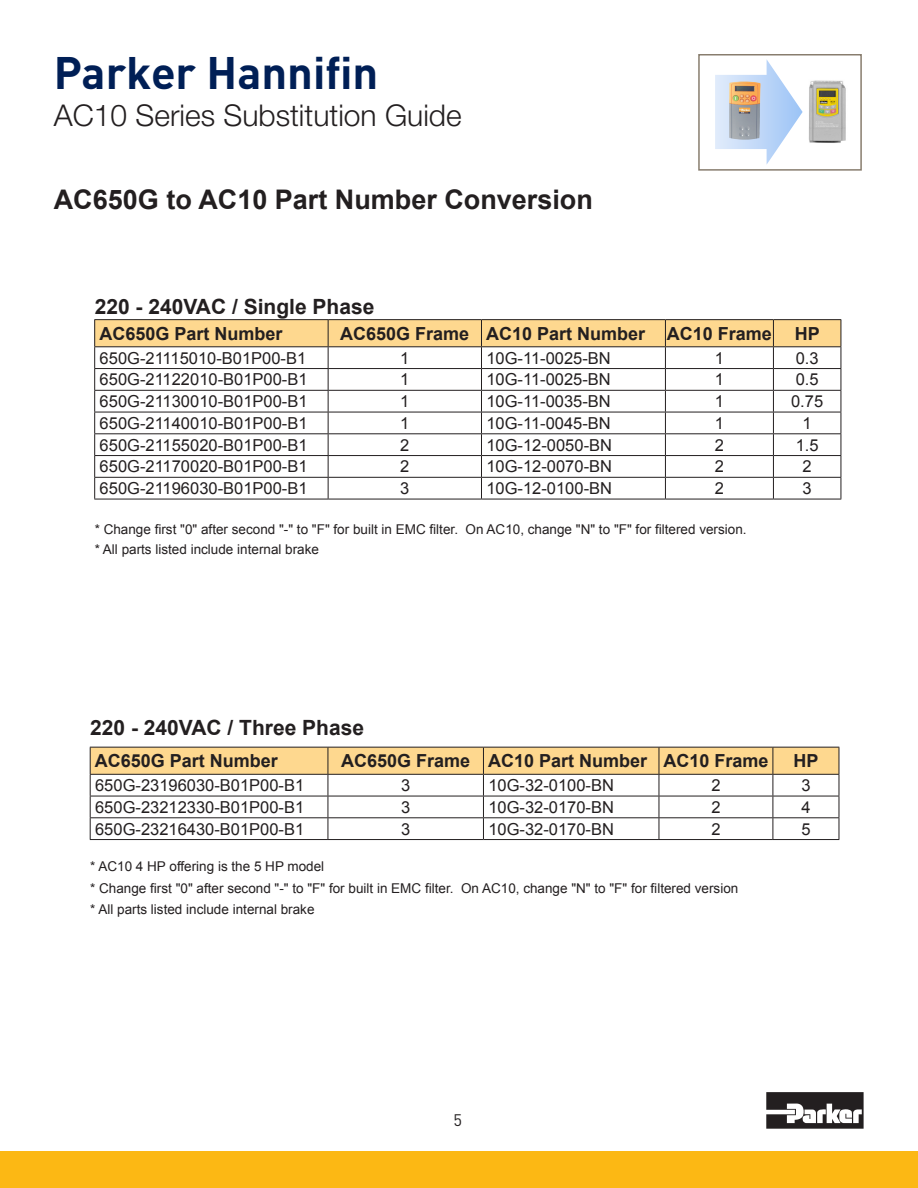
<style>
.page{position:relative;width:918px;height:1188px;background:#fff}
.page>*{position:absolute;margin:0;border:0;box-sizing:border-box;transform-origin:0 0}
.t1{font:700 45px "DINOT";color:#001f56}
.Sub_headings{font:300 30px "Helvetica Neue LT Std";color:#231f20}
.t2{font:700 27px "Arial";color:#231f20}
.t3{font:700 21px "Arial";color:#231f20}
.t4{font:700 18px "Arial";color:#231f20}
.t5{font:16.5px "Arial";color:#231f20}
.T_Pagenumber{font:16.5px "DINOT";color:#231f20}
.t6{font:13.5px "Arial";color:#231f20}
</style>
<div class="page">
<svg style="left:766px;top:1092px;width:98px;height:37px"></svg>
<div style="left:0;top:1151px;width:918px;height:37px;background:#fcb814"></div>
<hr style="left:94px;top:319px;width:234px;height:1px;background:#231f20">
<hr style="left:328px;top:319px;width:153px;height:1px;background:#231f20">
<hr style="left:481px;top:319px;width:184px;height:1px;background:#231f20">
<hr style="left:665px;top:319px;width:108px;height:1px;background:#231f20">
<hr style="left:773px;top:319px;width:68px;height:1px;background:#231f20">
<svg style="left:94px;top:320px;width:748px;height:179px"></svg>
<hr style="left:94px;top:499px;width:234px;height:1px;background:#231f20">
<hr style="left:328px;top:499px;width:153px;height:1px;background:#231f20">
<hr style="left:481px;top:499px;width:184px;height:1px;background:#231f20">
<hr style="left:665px;top:499px;width:108px;height:1px;background:#231f20">
<hr style="left:773px;top:499px;width:68px;height:1px;background:#231f20">
<svg style="left:90px;top:747px;width:750px;height:92px"></svg>
<hr style="left:90px;top:839px;width:238px;height:1px;background:#231f20">
<hr style="left:328px;top:839px;width:155px;height:1px;background:#231f20">
<hr style="left:483px;top:839px;width:176px;height:1px;background:#231f20">
<hr style="left:659px;top:839px;width:114px;height:1px;background:#231f20">
<hr style="left:773px;top:839px;width:66px;height:1px;background:#231f20">
<svg style="left:715px;top:59px;width:88px;height:106px"></svg>
<img style="left:809px;top:80px;width:37px;height:63px">
<img style="left:729px;top:81px;width:32px;height:59px">
<div style="left:698px;top:54px;width:164px;height:117px;border:2px solid #887d6e"></div>
<p class="t1" style="left:54px;top:42px;width:326px">Parker Hannifin</p>
<p class="Sub_headings" style="left:54px;top:96px;width:409px">AC10 Series Substitution Guide</p>
<p class="t2" style="left:54px;top:182px;width:541px">AC650G to AC10 Part Number Conversion</p>
<p class="t3" style="left:95px;top:292px;width:281px">220 - 240VAC / Single Phase</p>
<p class="t4" style="left:99px;top:321px;width:185px">AC650G Part Number</p>
<p class="t4" style="left:340px;top:321px;width:131px">AC650G Frame</p>
<p class="t4" style="left:486px;top:321px;width:161px">AC10 Part Number</p>
<p class="t4" style="left:667px;top:321px;width:107px">AC10 Frame</p>
<p class="t4" style="left:795px;top:321px;width:27px">HP</p>
<p class="t5" style="left:100px;top:347px;width:208px">650G-21115010-B01P00-B1</p>
<p class="t5" style="left:400px;top:347px;width:11px">1</p>
<p class="t5" style="left:486px;top:347px;width:126px">10G-11-0025-BN</p>
<p class="t5" style="left:715px;top:347px;width:11px">1</p>
<p class="t5" style="left:796px;top:347px;width:24px">0.3</p>
<p class="t5" style="left:100px;top:369px;width:209px">650G-21122010-B01P00-B1</p>
<p class="t5" style="left:400px;top:369px;width:11px">1</p>
<p class="t5" style="left:486px;top:369px;width:126px">10G-11-0025-BN</p>
<p class="t5" style="left:715px;top:369px;width:11px">1</p>
<p class="t5" style="left:796px;top:369px;width:24px">0.5</p>
<p class="t5" style="left:100px;top:391px;width:209px">650G-21130010-B01P00-B1</p>
<p class="t5" style="left:400px;top:391px;width:11px">1</p>
<p class="t5" style="left:486px;top:391px;width:126px">10G-11-0035-BN</p>
<p class="t5" style="left:715px;top:391px;width:11px">1</p>
<p class="t5" style="left:791px;top:391px;width:34px">0.75</p>
<p class="t5" style="left:100px;top:412px;width:209px">650G-21140010-B01P00-B1</p>
<p class="t5" style="left:400px;top:412px;width:11px">1</p>
<p class="t5" style="left:486px;top:412px;width:126px">10G-11-0045-BN</p>
<p class="t5" style="left:715px;top:412px;width:11px">1</p>
<p class="t5" style="left:803px;top:412px;width:11px">1</p>
<p class="t5" style="left:100px;top:434px;width:209px">650G-21155020-B01P00-B1</p>
<p class="t5" style="left:400px;top:434px;width:11px">2</p>
<p class="t5" style="left:486px;top:434px;width:127px">10G-12-0050-BN</p>
<p class="t5" style="left:715px;top:434px;width:11px">2</p>
<p class="t5" style="left:796px;top:434px;width:24px">1.5</p>
<p class="t5" style="left:100px;top:456px;width:209px">650G-21170020-B01P00-B1</p>
<p class="t5" style="left:400px;top:456px;width:11px">2</p>
<p class="t5" style="left:486px;top:456px;width:127px">10G-12-0070-BN</p>
<p class="t5" style="left:715px;top:456px;width:11px">2</p>
<p class="t5" style="left:803px;top:456px;width:11px">2</p>
<p class="t5" style="left:100px;top:478px;width:209px">650G-21196030-B01P00-B1</p>
<p class="t5" style="left:400px;top:478px;width:11px">3</p>
<p class="t5" style="left:486px;top:478px;width:127px">10G-12-0100-BN</p>
<p class="t5" style="left:715px;top:478px;width:11px">2</p>
<p class="t5" style="left:803px;top:478px;width:11px">3</p>
<p class="t6" style="left:95px;top:521px;width:653px">* Change first "0" after second "-" to "F" for built in EMC filter. On AC10, change "N" to "F" for filtered version.</p>
<p class="t6" style="left:95px;top:541px;width:226px">* All parts listed include internal brake</p>
<p class="t3" style="left:90px;top:714px;width:275px">220 - 240VAC / Three Phase</p>
<p class="t4" style="left:95px;top:749px;width:185px">AC650G Part Number</p>
<p class="t4" style="left:341px;top:749px;width:131px">AC650G Frame</p>
<p class="t4" style="left:488px;top:749px;width:161px">AC10 Part Number</p>
<p class="t4" style="left:663px;top:749px;width:107px">AC10 Frame</p>
<p class="t4" style="left:794px;top:749px;width:27px">HP</p>
<p class="t5" style="left:95px;top:775px;width:211px">650G-23196030-B01P00-B1</p>
<p class="t5" style="left:401px;top:775px;width:11px">3</p>
<p class="t5" style="left:488px;top:775px;width:127px">10G-32-0100-BN</p>
<p class="t5" style="left:711px;top:775px;width:11px">2</p>
<p class="t5" style="left:801px;top:775px;width:11px">3</p>
<p class="t5" style="left:95px;top:796px;width:211px">650G-23212330-B01P00-B1</p>
<p class="t5" style="left:401px;top:796px;width:11px">3</p>
<p class="t5" style="left:488px;top:796px;width:127px">10G-32-0170-BN</p>
<p class="t5" style="left:711px;top:796px;width:11px">2</p>
<p class="t5" style="left:801px;top:796px;width:11px">4</p>
<p class="t5" style="left:95px;top:818px;width:211px">650G-23216430-B01P00-B1</p>
<p class="t5" style="left:401px;top:818px;width:11px">3</p>
<p class="t5" style="left:488px;top:818px;width:127px">10G-32-0170-BN</p>
<p class="t5" style="left:711px;top:818px;width:11px">2</p>
<p class="t5" style="left:801px;top:818px;width:11px">5</p>
<p class="t6" style="left:90px;top:858px;width:236px">* AC10 4 HP offering is the 5 HP model</p>
<p class="t6" style="left:90px;top:879px;width:650px">* Change first "0" after second "-" to "F" for built in EMC filter. On AC10, change "N" to "F" for filtered version</p>
<p class="t6" style="left:90px;top:901px;width:226px">* All parts listed include internal brake</p>
<p class="T_Pagenumber" style="left:453px;top:1109px;width:10px">5</p>
</div>
